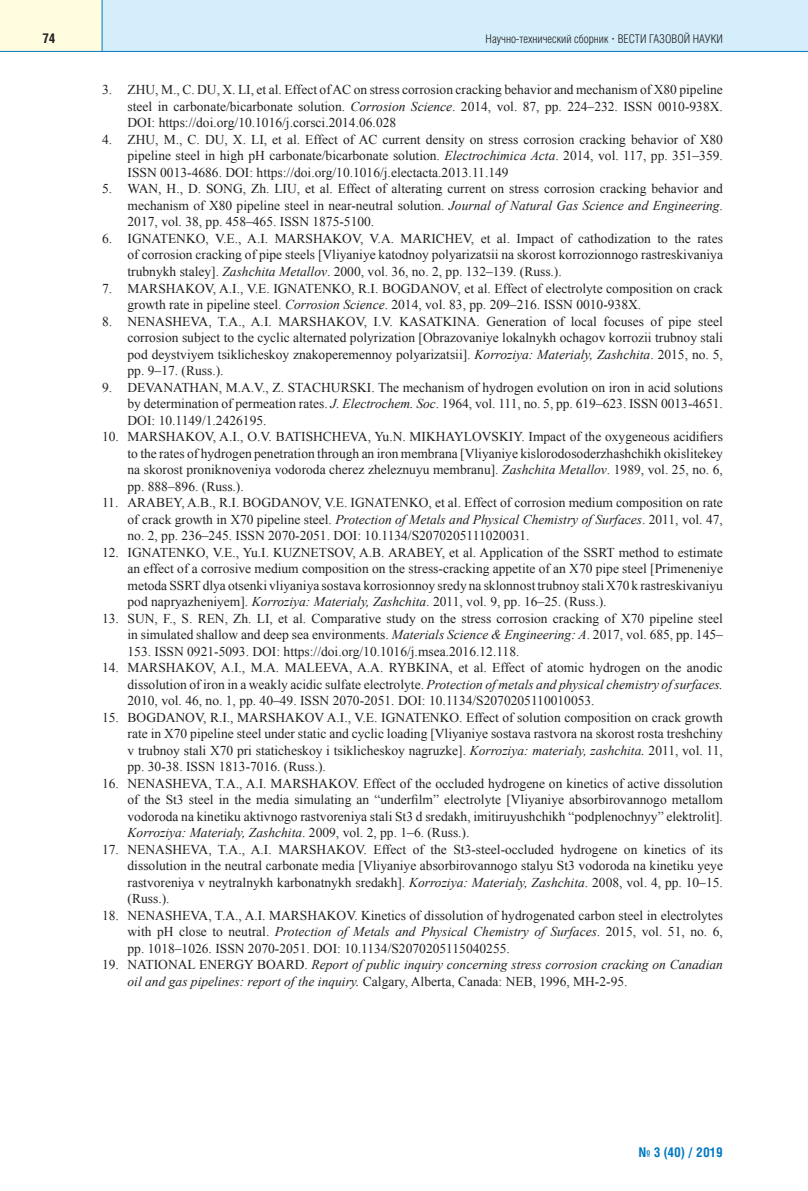
<style>
.page{position:relative;width:808px;height:1191px;background:#fff}
.page>*{position:absolute;margin:0;border:0;box-sizing:border-box;transform-origin:0 0}
.t1{font:13.5px/16.5px "Times New Roman";color:#231f20;text-align:justify}
.t2{font:italic 13.5px/16.5px "Times New Roman";color:#231f20}
.t3{font:700 13.5px "Helios Cond";color:#0079c2}
.t4{font:700 13.5px "Helios Cond";color:#231f20}
.t5{font:300 12px "Helios Cond";color:#231f20}
.s1{font-family:"Times New Roman";font-weight:700}
.s2{font-style:italic}
.s3{font-style:normal}
</style>
<div class="page">
<div style="left:102px;top:0;width:706px;height:51px;background:#d4effb"></div>
<div style="left:0;top:0;width:102px;height:51px;background:#fffce0"></div>
<hr style="left:0;top:51px;width:808px;height:1px;background:#0079c2">
<hr style="left:102px;top:0;width:1px;height:51px;background:#0079c2">
<p class="t4" style="left:43px;top:33px;width:15px">74</p>
<p class="t5" style="left:486px;top:34px;width:239px">Научно-технический сборник <span class="s1">·</span> ВЕСТИ ГАЗОВОЙ НАУКИ</p>
<p class="t1" style="left:128px;top:82px;width:597px;text-indent:-26px">3. ZHU, M., C. DU, X. LI, et al. Effect of AC on stress corrosion cracking behavior and mechanism of X80 pipeline steel in carbonate/bicarbonate solution. <span class="s2">Corrosion Science</span>. 2014, vol. 87, pp. 224–232. ISSN 0010-938X.<br>DOI: https://doi.org/10.1016/j.corsci.2014.06.028</p>
<p class="t1" style="left:128px;top:131px;width:597px;text-indent:-26px">4. ZHU, M., C. DU, X. LI, et al. Effect of AC current density on stress corrosion cracking behavior of X80 pipeline steel in high pH carbonate/bicarbonate solution. <span class="s2">Electrochimica Acta</span>. 2014, vol. 117, pp. 351–359.<br>ISSN 0013-4686. DOI: https://doi.org/10.1016/j.electacta.2013.11.149</p>
<p class="t1" style="left:128px;top:181px;width:597px;text-indent:-26px">5. WAN, H., D. SONG, Zh. LIU, et al. Effect of alterating current on stress corrosion cracking behavior and mechanism of X80 pipeline steel in near-neutral solution. <span class="s2">Journal of Natural Gas Science and Engineering</span>.<br>2017, vol. 38, pp. 458–465. ISSN 1875-5100.</p>
<p class="t1" style="left:128px;top:230px;width:597px;text-indent:-26px">6. IGNATENKO, V.E., A.I. MARSHAKOV, V.A. MARICHEV, et al. Impact of cathodization to the rates of corrosion cracking of pipe steels [Vliyaniye katodnoy polyarizatsii na skorost korrozionnogo rastreskivaniya trubnykh staley]. <span class="s2">Zashchita Metallov</span>. 2000, vol. 36, no. 2, pp. 132–139. (Russ.).</p>
<p class="t1" style="left:128px;top:280px;width:597px;text-indent:-26px">7. MARSHAKOV, A.I., V.E. IGNATENKO, R.I. BOGDANOV, et al. Effect of electrolyte composition on crack growth rate in pipeline steel. <span class="s2">Corrosion Science</span>. 2014, vol. 83, pp. 209–216. ISSN 0010-938X.</p>
<p class="t1" style="left:128px;top:313px;width:597px;text-indent:-26px">8. NENASHEVA, T.A., A.I. MARSHAKOV, I.V. KASATKINA. Generation of local focuses of pipe steel corrosion subject to the cyclic alternated polyrization [Obrazovaniye lokalnykh ochagov korrozii trubnoy stali pod deystviyem tsiklicheskoy znakoperemennoy polyarizatsii]. <span class="s2">Korroziya: Materialy, Zashchita</span>. 2015, no. 5, pp. 9–17. (Russ.).</p>
<p class="t1" style="left:128px;top:379px;width:597px;text-indent:-26px">9. DEVANATHAN, M.A.V., Z. STACHURSKI. The mechanism of hydrogen evolution on iron in acid solutions by determination of permeation rates. <span class="s2">J. Electrochem. Soc</span>. 1964, vol. 111, no. 5, pp. 619–623. ISSN 0013-4651.<br>DOI: 10.1149/1.2426195.</p>
<p class="t1" style="left:128px;top:428px;width:597px;text-indent:-26px">10. MARSHAKOV, A.I., O.V. BATISHCHEVA, Yu.N. MIKHAYLOVSKIY. Impact of the oxygeneous acidifiers to the rates of hydrogen penetration through an iron membrana [Vliyaniye kislorodosoderzhashchikh okislitekey na skorost proniknoveniya vodoroda cherez zheleznuyu membranu]. <span class="s2">Zashchita Metallov</span>. 1989, vol. 25, no. 6, pp. 888–896. (Russ.).</p>
<p class="t1" style="left:128px;top:494px;width:597px;text-indent:-26px">11. ARABEY, A.B., R.I. BOGDANOV, V.E. IGNATENKO, et al. Effect of corrosion medium composition on rate of crack growth in X70 pipeline steel. <span class="s2">Protection of Metals and Physical Chemistry of Surfaces</span>. 2011, vol. 47, no. 2, pp. 236–245. ISSN 2070-2051. DOI: 10.1134/S2070205111020031.</p>
<p class="t1" style="left:128px;top:544px;width:597px;text-indent:-26px">12. IGNATENKO, V.E., Yu.I. KUZNETSOV, A.B. ARABEY, et al. Application of the SSRT method to estimate an effect of a corrosive medium composition on the stress-cracking appetite of an X70 pipe steel [Primeneniye metoda SSRT dlya otsenki vliyaniya sostava korrosionnoy sredy na sklonnost trubnoy stali X70 k rastreskivaniyu pod napryazheniyem]. <span class="s2">Korroziya: Materialy, Zashchita</span>. 2011, vol. 9, pp. 16–25. (Russ.).</p>
<p class="t1" style="left:128px;top:610px;width:597px;text-indent:-26px">13. SUN, F., S. REN, Zh. LI, et al. Comparative study on the stress corrosion cracking of X70 pipeline steel in simulated shallow and deep sea environments. <span class="s2">Materials Science &amp; Engineering: A</span>. 2017, vol. 685, pp. 145– 153. ISSN 0921-5093. DOI: https://doi.org/10.1016/j.msea.2016.12.118.</p>
<p class="t1" style="left:128px;top:659px;width:597px;text-indent:-26px">14. MARSHAKOV, A.I., M.A. MALEEVA, A.A. RYBKINA, et al. Effect of atomic hydrogen on the anodic dissolution of iron in a weakly acidic sulfate electrolyte. <span class="s2">Protection of metals and physical chemistry of surfaces.<br></span>2010, vol. 46, no. 1, pp. 40–49. ISSN 2070-2051. DOI: 10.1134/S2070205110010053.</p>
<p class="t1" style="left:128px;top:709px;width:597px;text-indent:-26px">15. BOGDANOV, R.I., MARSHAKOV A.I., V.E. IGNATENKO. Effect of solution composition on crack growth rate in X70 pipeline steel under static and cyclic loading [Vliyaniye sostava rastvora na skorost rosta treshchiny v trubnoy stali Х70 pri staticheskoy i tsiklicheskoy nagruzke]. <span class="s2">Korroziya: materialy, zashchita.</span> 2011, vol. 11, pp. 30-38. ISSN 1813-7016. (Russ.).</p>
<p class="t1" style="left:128px;top:775px;width:597px;text-indent:-26px">16. NENASHEVA, T.A., A.I. MARSHAKOV. Effect of the occluded hydrogene on kinetics of active dissolution of the St3 steel in the media simulating an “underfilm” electrolyte [Vliyaniye absorbirovannogo metallom vodoroda na kinetiku aktivnogo rastvoreniya stali St3 d sredakh, imitiruyushchikh “podplenochnyy” elektrolit].<br><span class="s2">Korroziya: Materialy, Zashchita</span>. 2009, vol. 2, pp. 1–6. (Russ.).</p>
<p class="t1" style="left:128px;top:841px;width:597px;text-indent:-26px">17. NENASHEVA, T.A., A.I. MARSHAKOV. Effect of the St3-steel-occluded hydrogene on kinetics of its dissolution in the neutral carbonate media [Vliyaniye absorbirovannogo stalyu St3 vodoroda na kinetiku yeye rastvoreniya v neytralnykh karbonatnykh sredakh]. <span class="s2">Korroziya: Materialy, Zashchita</span>. 2008, vol. 4, pp. 10–15. (Russ.).</p>
<p class="t1" style="left:128px;top:907px;width:597px;text-indent:-26px">18. NENASHEVA, T.A., A.I. MARSHAKOV. Kinetics of dissolution of hydrogenated carbon steel in electrolytes with pH close to neutral. <span class="s2">Protection of Metals and Physical Chemistry of Surfaces</span>. 2015, vol. 51, no. 6, pp. 1018–1026. ISSN 2070-2051. DOI: 10.1134/S2070205115040255.</p>
<p class="t2" style="left:128px;top:956px;width:597px;text-indent:-26px"><span class="s3">19. NATIONAL ENERGY BOARD.</span> Report of public inquiry concerning stress corrosion cracking on Canadian oil and gas pipelines: report of the inquiry. <span class="s3">Calgary, Alberta, Canada: NEB, 1996, MH-2-95.</span></p>
<p class="t3" style="left:639px;top:1147px;width:86px">№ 3 (40) / 2019</p>
</div>
